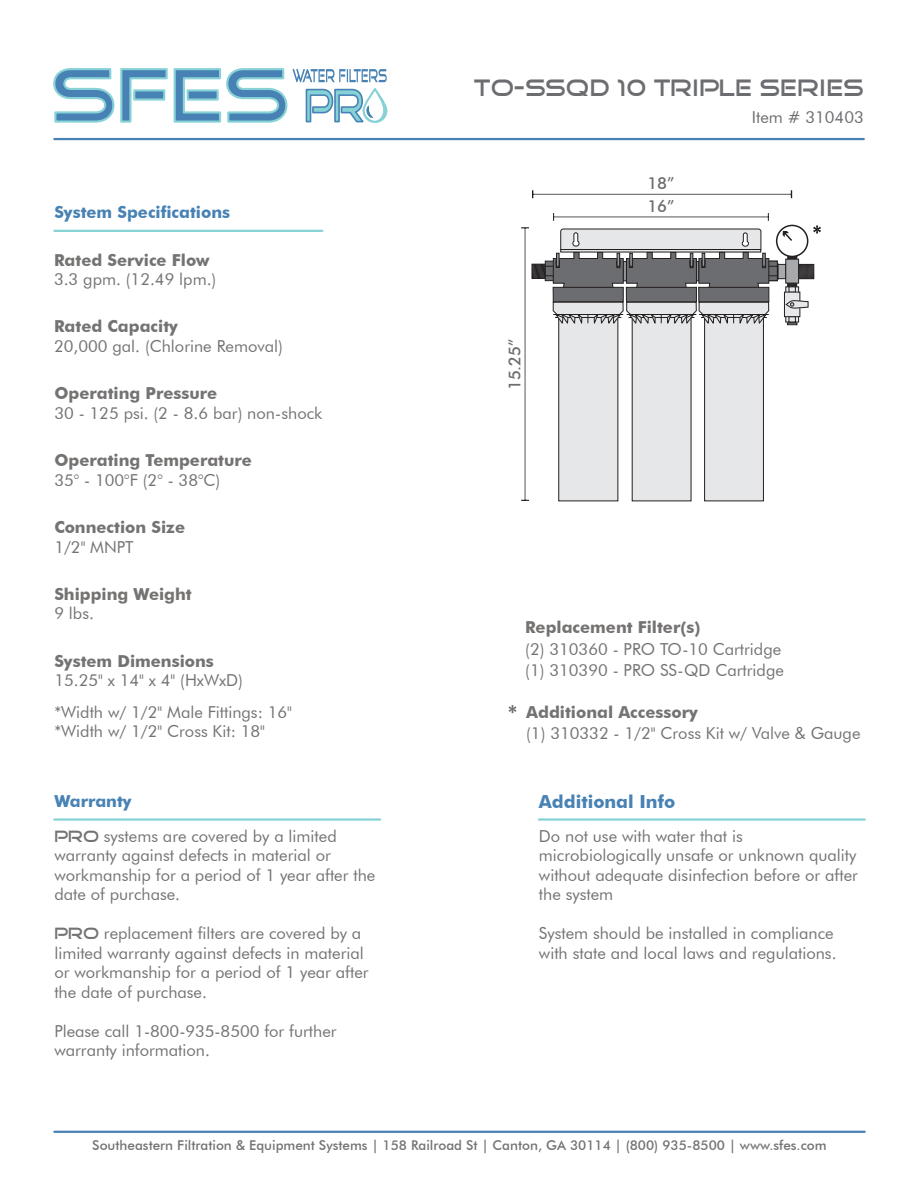
<style>
.page{position:relative;width:919px;height:1188px;background:#fff}
.page>*{position:absolute;margin:0;border:0;box-sizing:border-box;transform-origin:0 0}
.t1{font:24px "Good Times";color:#6c6d70}
.t2{font:700 18px "Futura BT";color:#4882b4}
.t3{font:16.5px/19.5px "Futura BT";color:#757372}
.t4{font:700 16.5px "Futura BT";color:#757372}
.t5{font:700 16.5px "Futura BT";color:#4882b4}
.t6{font:500 16.5px "Futura BT";color:#6c6d70}
.t7{font:16.5px "Futura BT";color:#6c6d70}
.t8{font:500 13.5px "Futura BT";color:#757372}
.s1{font-family:"Good Times"}
</style>
<div class="page">
<hr style="left:54px;top:818px;width:326px;height:3px;background:#87d2d6">
<hr style="left:539px;top:818px;width:325px;height:3px;background:#87d2d6">
<hr style="left:54px;top:1131px;width:810px;height:2px;background:#4882b4">
<hr style="left:54px;top:230px;width:268px;height:2px;background:#87d2d6">
<hr style="left:54px;top:138px;width:809px;height:2px;background:#4882b4">
<svg style="left:53px;top:68px;width:334px;height:55px"></svg>
<hr style="left:532px;top:194px;width:259px;height:1px;background:#231f20">
<svg style="left:790px;top:190px;width:2px;height:8px"></svg>
<svg style="left:521px;top:213px;width:300px;height:288px"></svg>
<svg style="left:508px;top:705px;width:8px;height:8px"></svg>
<h1 class="t1" style="left:474px;top:80px;width:391px">TO-SSQD 10 TRIPLE SERIES</h1>
<p class="t7" style="left:752px;top:110px;width:113px">Item # 310403</p>
<p class="t5" style="left:54px;top:206px;width:177px">System Specifications</p>
<p class="t4" style="left:54px;top:253px;width:157px">Rated Service Flow</p>
<p class="t3" style="left:54px;top:271px;width:164px">3.3 gpm. (12.49 lpm.)</p>
<p class="t4" style="left:54px;top:320px;width:125px">Rated Capacity</p>
<p class="t3" style="left:54px;top:338px;width:230px">20,000 gal. (Chlorine Removal)</p>
<p class="t4" style="left:54px;top:387px;width:164px">Operating Pressure</p>
<p class="t3" style="left:54px;top:405px;width:269px">30 - 125 psi. (2 - 8.6 bar) non-shock</p>
<p class="t4" style="left:54px;top:454px;width:199px">Operating Temperature</p>
<p class="t3" style="left:54px;top:472px;width:167px">35° - 100°F (2° - 38°C)</p>
<p class="t4" style="left:54px;top:520px;width:132px">Connection Size</p>
<p class="t3" style="left:54px;top:538px;width:81px">1/2" MNPT</p>
<p class="t4" style="left:54px;top:587px;width:139px">Shipping Weight</p>
<p class="t3" style="left:54px;top:605px;width:41px">9 lbs.</p>
<p class="t4" style="left:54px;top:654px;width:161px">System Dimensions</p>
<p class="t3" style="left:54px;top:666px;width:239px;line-height:31.5px">15.25" x 14" x 4" (HxWxD) *Width w/ 1/2" Male Fittings: 16"</p>
<p class="t3" style="left:54px;top:723px;width:212px">*Width w/ 1/2" Cross Kit: 18"</p>
<p class="t6" style="left:647px;top:177px;width:29px">18”</p>
<p class="t6" style="left:508px;top:390px;width:54px;rotate:-90deg">15.25”</p>
<p class="t6" style="left:647px;top:199px;width:29px">16”</p>
<p class="t4" style="left:525px;top:621px;width:176px">Replacement Filter(s)</p>
<p class="t3" style="left:525px;top:640px;width:260px;line-height:21.6px">(2) 310360 - PRO TO-10 Cartridge (1) 310390 - PRO SS-QD Cartridge</p>
<p class="t4" style="left:526px;top:705px;width:173px">Additional Accessory</p>
<p class="t3" style="left:526px;top:725px;width:336px">(1) 310332 - 1/2" Cross Kit w/ Valve &amp; Gauge</p>
<p class="t5" style="left:54px;top:794px;width:79px">Warranty</p>
<p class="t2" style="left:539px;top:794px;width:138px">Additional Info</p>
<p class="t3" style="left:54px;top:828px;width:322px"><span class="s1">PRO</span> systems are covered by a limited warranty against defects in material or workmanship for a period of 1 year after the date of purchase.</p>
<p class="t3" style="left:54px;top:925px;width:316px"><span class="s1">PRO</span> replacement filters are covered by a limited warranty against defects in material or workmanship for a period of 1 year after the date of purchase.</p>
<p class="t3" style="left:54px;top:1023px;width:284px">Please call 1-800-935-8500 for further warranty information.</p>
<p class="t3" style="left:539px;top:828px;width:320px">Do not use with water that is microbiologically unsafe or unknown quality without adequate disinfection before or after the system</p>
<p class="t3" style="left:539px;top:925px;width:299px">System should be installed in compliance with state and local laws and regulations.</p>
<p class="t8" style="left:92px;top:1140px;width:735px">Southeastern Filtration &amp; Equipment Systems | 158 Railroad St | Canton, GA 30114 | (800) 935-8500 | www.sfes.com</p>
</div>
